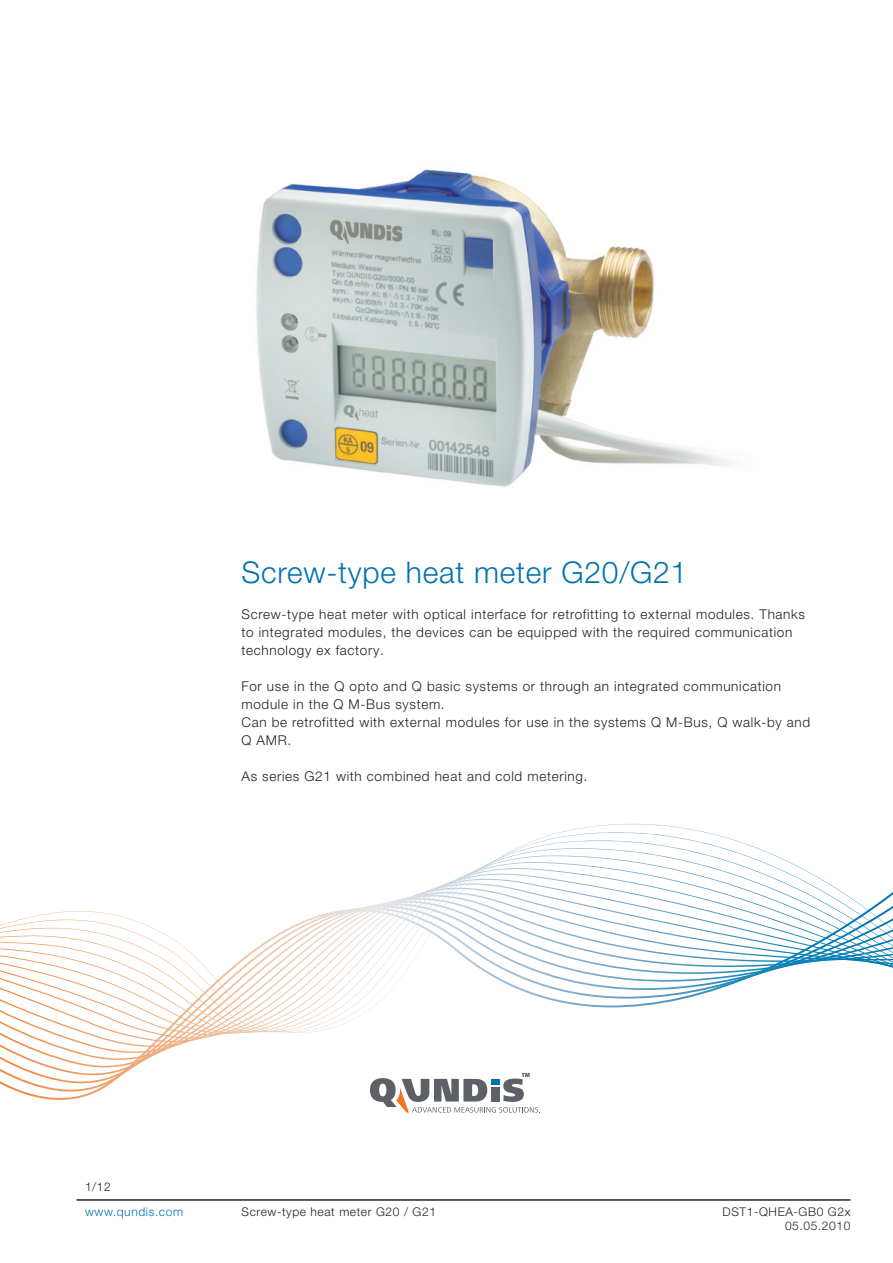
<style>
.page{position:relative;width:893px;height:1263px;background:#fff}
.page>*{position:absolute;margin:0;border:0;box-sizing:border-box;transform-origin:0 0}
.t1{font:300 30px "Helvetica Neue LT Pro";letter-spacing:.025em;color:#0073ae}
.t2{font:300 13.5px/18px "Helvetica Neue LT Pro";letter-spacing:.05em;color:#231f20}
.t3{font:300 12px/13.5px "Helvetica Neue LT Pro";letter-spacing:.05em;color:#231f20;text-align:right}
.t4{font:300 12px "Helvetica Neue LT Pro";letter-spacing:.05em;color:#0073ae}
</style>
<div class="page">
<svg style="left:0;top:823px;width:893px;height:210px"></svg>
<svg style="left:370px;top:1073px;width:170px;height:40px"></svg>
<hr style="left:77px;top:1199px;width:773px;height:2px;background:#231f20">
<img style="left:256px;top:169px;width:474px;height:318px">
<h1 class="t1" style="left:242px;top:554px;width:447px">Screw-type heat meter G20/G21</h1>
<p class="t2" style="left:242px;top:604px;width:565px">Screw-type heat meter with optical interface for retrofitting to external modules. Thanks to integrated modules, the devices can be equipped with the required communication technology ex factory.</p>
<p class="t2" style="left:242px;top:676px;width:570px">For use in the Q opto and Q basic systems or through an integrated communication module in the Q M-Bus system.<br>Can be retrofitted with external modules for use in the systems Q M-Bus, Q walk-by and Q AMR.</p>
<p class="t2" style="left:242px;top:766px;width:347px">As series G21 with combined heat and cold metering.</p>
<p class="t3" style="left:85px;top:1179px;width:27px">1/12</p>
<p class="t4" style="left:85px;top:1205px;width:100px">www.qundis.com</p>
<p class="t3" style="left:242px;top:1205px;width:196px">Screw-type heat meter G20 / G21</p>
<p class="t3" style="left:723px;top:1205px;width:129px">DST1-QHEA-GB0 G2x<br>05.05.2010</p>
</div>
